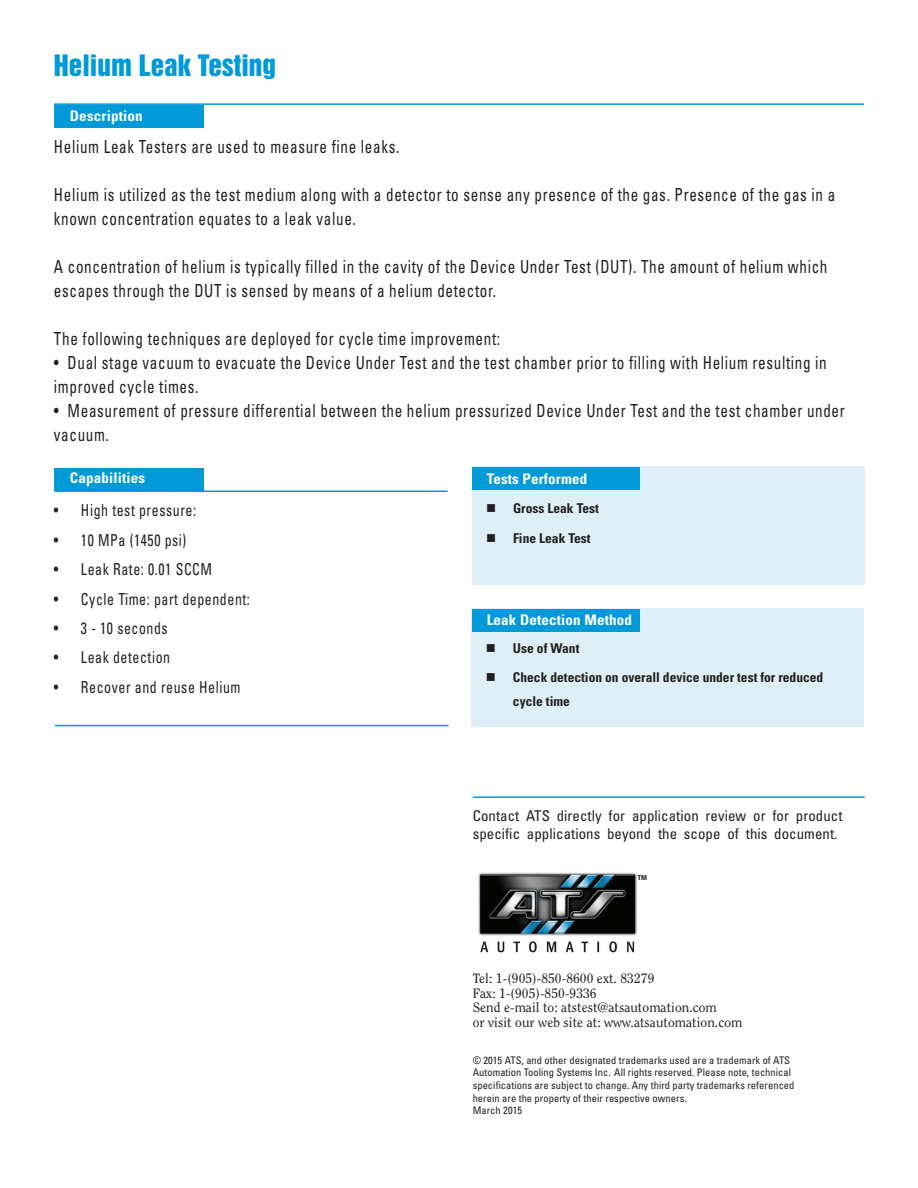
<style>
.page{position:relative;width:918px;height:1188px;background:#fff}
.page>*{position:absolute;margin:0;border:0;box-sizing:border-box;transform-origin:0 0}
.t1{font:27px "Helvetica Inserat LT Std";color:#009ad9}
.t2{font:condensed 18px/24px "Univers LT Std";letter-spacing:.04em;color:#231f20;scale:.84 1}
.t3{font:condensed 16.5px "Univers LT Std";letter-spacing:.04em;color:#231f20;scale:.84 1}
.t4{font:condensed 14.85px "Univers LT Std";letter-spacing:.005em;color:#231f20}
.t5{font:700 condensed 14.7px "Univers LT Std";letter-spacing:.01em;color:#fff}
.t6{font:13.5px "Clearface Std";letter-spacing:.005em;color:#231f20}
.t7{font:700 condensed 13.5px/24px "Univers LT Std";color:#231f20}
.t8{font:condensed 10.5px "Univers LT Std";letter-spacing:.005em;color:#231f20}
.t9{font:700 condensed 6.75px "Helvetica Neue LT Std";color:#231f20;scale:1.18 1}
</style>
<div class="page">
<div style="left:472px;top:467px;width:392px;height:118px;background:#dfeff8"></div>
<hr style="left:54px;top:103px;width:810px;height:2px;background:#009ad9">
<div style="left:472px;top:467px;width:167px;height:23px;background:#009ad9"></div>
<div style="left:54px;top:105px;width:149px;height:23px;background:#009ad9"></div>
<hr style="left:55px;top:491px;width:393px;height:1px;background:#009ad9">
<hr style="left:55px;top:725px;width:394px;height:1px;background:#009ad9">
<div style="left:55px;top:468px;width:149px;height:23px;background:#009ad9"></div>
<hr style="left:473px;top:796px;width:392px;height:2px;background:#009ad9">
<img style="left:478px;top:872px;width:160px;height:81px">
<div style="left:472px;top:608px;width:392px;height:118px;background:#dfeff8"></div>
<div style="left:472px;top:609px;width:167px;height:22px;background:#009ad9"></div>
<p class="t1" style="left:54px;top:49px;width:224px">Helium Leak Testing</p>
<p class="t5" style="left:70px;top:107px;width:74px">Description</p>
<p class="t2" style="left:54px;top:135px;width:413px">Helium Leak Testers are used to measure fine leaks.</p>
<p class="t2" style="left:54px;top:183px;width:932px">Helium is utilized as the test medium along with a detector to sense any presence of the gas. Presence of the gas in a known concentration equates to a leak value.</p>
<p class="t2" style="left:54px;top:255px;width:922px">A concentration of helium is typically filled in the cavity of the Device Under Test (DUT). The amount of helium which escapes through the DUT is sensed by means of a helium detector.</p>
<p class="t2" style="left:54px;top:327px;width:533px">The following techniques are deployed for cycle time improvement:</p>
<p class="t2" style="left:54px;top:351px;width:922px">• Dual stage vacuum to evacuate the Device Under Test and the test chamber prior to filling with Helium resulting in improved cycle times.</p>
<p class="t2" style="left:54px;top:399px;width:943px">• Measurement of pressure differential between the helium pressurized Device Under Test and the test chamber under vacuum.</p>
<p class="t5" style="left:70px;top:469px;width:77px">Capabilities</p>
<p class="t5" style="left:487px;top:469px;width:102px">Tests Performed</p>
<p class="t3" style="left:54px;top:500px;width:171px">• High test pressure:</p>
<p class="t3" style="left:54px;top:530px;width:159px">• 10 MPa (1450 psi)</p>
<p class="t3" style="left:54px;top:559px;width:190px">• Leak Rate: 0.01 SCCM</p>
<p class="t3" style="left:54px;top:588px;width:235px">• Cycle Time: part dependent:</p>
<p class="t3" style="left:54px;top:618px;width:137px">• 3 - 10 seconds</p>
<p class="t3" style="left:54px;top:647px;width:140px">• Leak detection</p>
<p class="t3" style="left:54px;top:677px;width:224px">• Recover and reuse Helium</p>
<p class="t7" style="left:513px;top:496px;width:87px">Gross Leak Test</p>
<p class="t7" style="left:513px;top:526px;width:79px">Fine Leak Test</p>
<p class="t5" style="left:487px;top:611px;width:147px">Leak Detection Method</p>
<p class="t7" style="left:513px;top:636px;width:68px">Use of Want</p>
<p class="t7" style="left:513px;top:665px;width:312px">Check detection on overall device under test for reduced cycle time</p>
<p class="t4" style="left:473px;top:806px;width:371px">Contact ATS directly for application review or for product</p>
<p class="t4" style="left:473px;top:824px;width:366px">specific applications beyond the scope of this document.</p>
<p class="t9" style="left:637px;top:874px;width:10px">TM</p>
<p class="t6" style="left:473px;top:970px;width:183px">Tel: 1-(905)-850-8600 ext. 83279</p>
<p class="t6" style="left:473px;top:985px;width:125px">Fax: 1-(905)-850-9336</p>
<p class="t6" style="left:473px;top:1000px;width:246px">Send e-mail to: atstest@atsautomation.com</p>
<p class="t6" style="left:473px;top:1014px;width:271px">or visit our web site at: www.atsautomation.com</p>
<p class="t8" style="left:473px;top:1053px;width:319px">© 2015 ATS, and other designated trademarks used are a trademark of ATS</p>
<p class="t8" style="left:473px;top:1066px;width:320px">Automation Tooling Systems Inc. All rights reserved. Please note, technical</p>
<p class="t8" style="left:473px;top:1079px;width:323px">specifications are subject to change. Any third party trademarks referenced</p>
<p class="t8" style="left:473px;top:1091px;width:216px">herein are the property of their respective owners.</p>
<p class="t8" style="left:473px;top:1104px;width:51px">March 2015</p>
</div>
